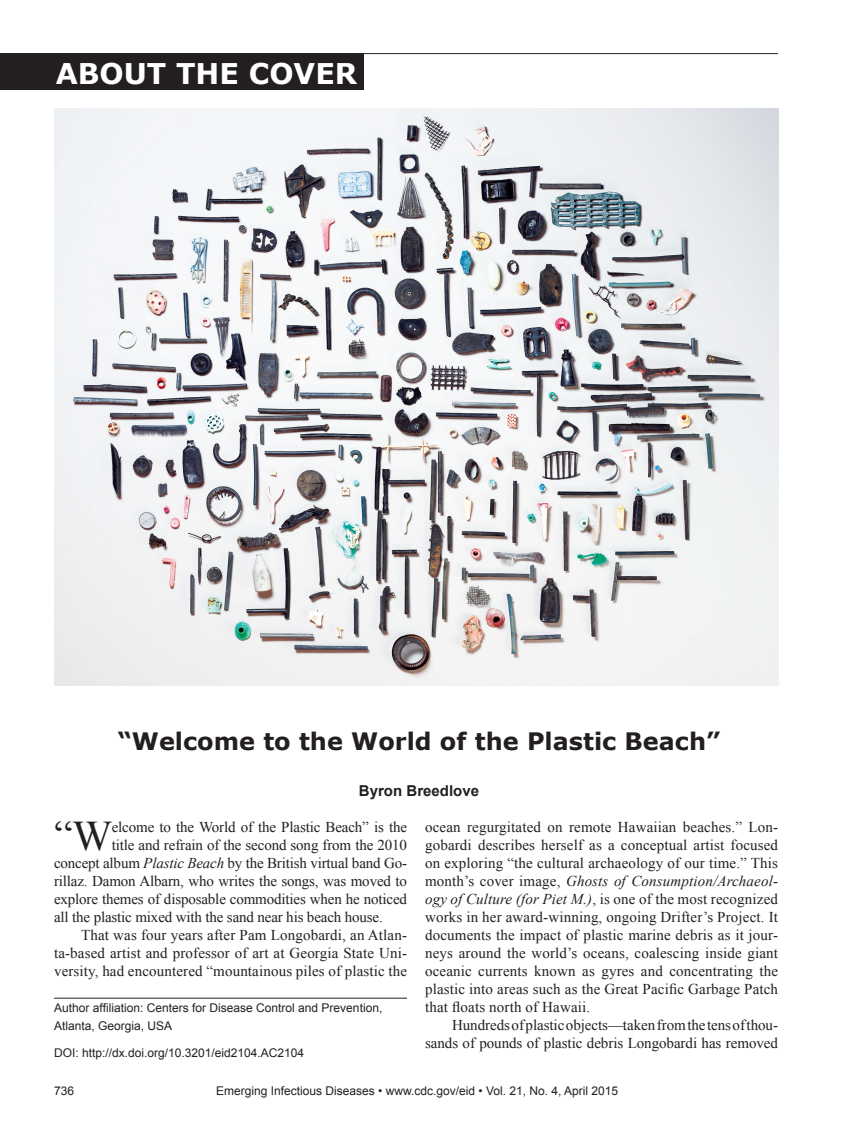
<style>
.page{position:relative;width:851px;height:1134px;background:#fff}
.page>*{position:absolute;margin:0;border:0;box-sizing:border-box;transform-origin:0 0}
.t1{font:42.15px "Times New Roman";color:#231f20}
.t2{font:700 28.5px "Verdana";color:#fff}
.t3{font:700 24px "Verdana";color:#231f20}
.t4{font:15px/18px "Times New Roman";letter-spacing:-.005em;color:#231f20;text-align:justify}
.t5{font:700 15px "Arial";color:#231f20}
.t6{font:12px/18px "Arial";color:#231f20}
.s1{font-style:italic}
</style>
<div class="page">
<hr style="left:0;top:53px;width:778px;height:1px;background:#231f20">
<div style="left:0;top:53px;width:363px;height:37px;background:#231f20"></div>
<img style="left:54px;top:108px;width:724px;height:578px">
<hr style="left:54px;top:998px;width:353px;height:1px;background:#231f20">
<h2 class="t2" style="left:56px;top:53px;width:303px">ABOUT THE COVER</h2>
<h3 class="t3" style="left:118px;top:724px;width:604px">“Welcome to the World of the Plastic Beach”</h3>
<p class="t5" style="left:359px;top:781px;width:122px">Byron Breedlove</p>
<h1 class="t1" style="left:54px;top:808px;width:60px">“W</h1>
<p class="t4" style="left:112px;top:818px;width:297px">elcome to the World of the Plastic Beach” is the</p>
<p class="t4" style="left:112px;top:836px;width:297px">title and refrain of the second song from the 2010</p>
<p class="t4" style="left:54px;top:854px;width:354px">concept album <span class="s1">Plastic Beach</span> by the British virtual band Go-</p>
<p class="t4" style="left:54px;top:872px;width:354px">rillaz. Damon Albarn, who writes the songs, was moved to</p>
<p class="t4" style="left:54px;top:890px;width:354px">explore themes of disposable commodities when he noticed</p>
<p class="t4" style="left:54px;top:908px;width:330px">all the plastic mixed with the sand near his beach house.</p>
<p class="t4" style="left:81px;top:926px;width:327px">That was four years after Pam Longobardi, an Atlan-</p>
<p class="t4" style="left:54px;top:944px;width:354px">ta-based artist and professor of art at Georgia State Uni-</p>
<p class="t4" style="left:54px;top:962px;width:354px">versity, had encountered “mountainous piles of plastic the</p>
<p class="t6" style="left:54px;top:999px;width:330px">Author affiliation: Centers for Disease Control and Prevention,<br>Atlanta, Georgia, USA</p>
<p class="t6" style="left:54px;top:1044px;width:252px">DOI: http://dx.doi.org/10.3201/eid2104.AC2104</p>
<p class="t4" style="left:425px;top:818px;width:354px">ocean regurgitated on remote Hawaiian beaches.” Lon&shy;gobardi describes herself as a conceptual artist focused on exploring “the cultural archaeology of our time.” This month’s cover image, <span class="s1">Ghosts of Consumption/Archaeol&shy;ogy of Culture (for Piet M.)</span>, is one of the most recognized works in her award-winning, ongoing Drifter’s Project. It documents the impact of plastic marine debris as it jour&shy;neys around the world’s oceans, coalescing inside giant oceanic currents known as gyres and concentrating the plastic into areas such as the Great Pacific Garbage Patch that floats north of Hawaii.</p>
<p class="t4" style="left:425px;top:1016px;width:354px;text-align:right">Hundreds of plastic objects—taken from the tens of thou&shy;sands of pounds of plastic debris Longobardi has removed</p>
<p class="t6" style="left:54px;top:1082px;width:22px">736</p>
<p class="t6" style="left:216px;top:1082px;width:403px">Emerging Infectious Diseases • www.cdc.gov/eid • Vol. 21, No. 4, April 2015</p>
</div>
